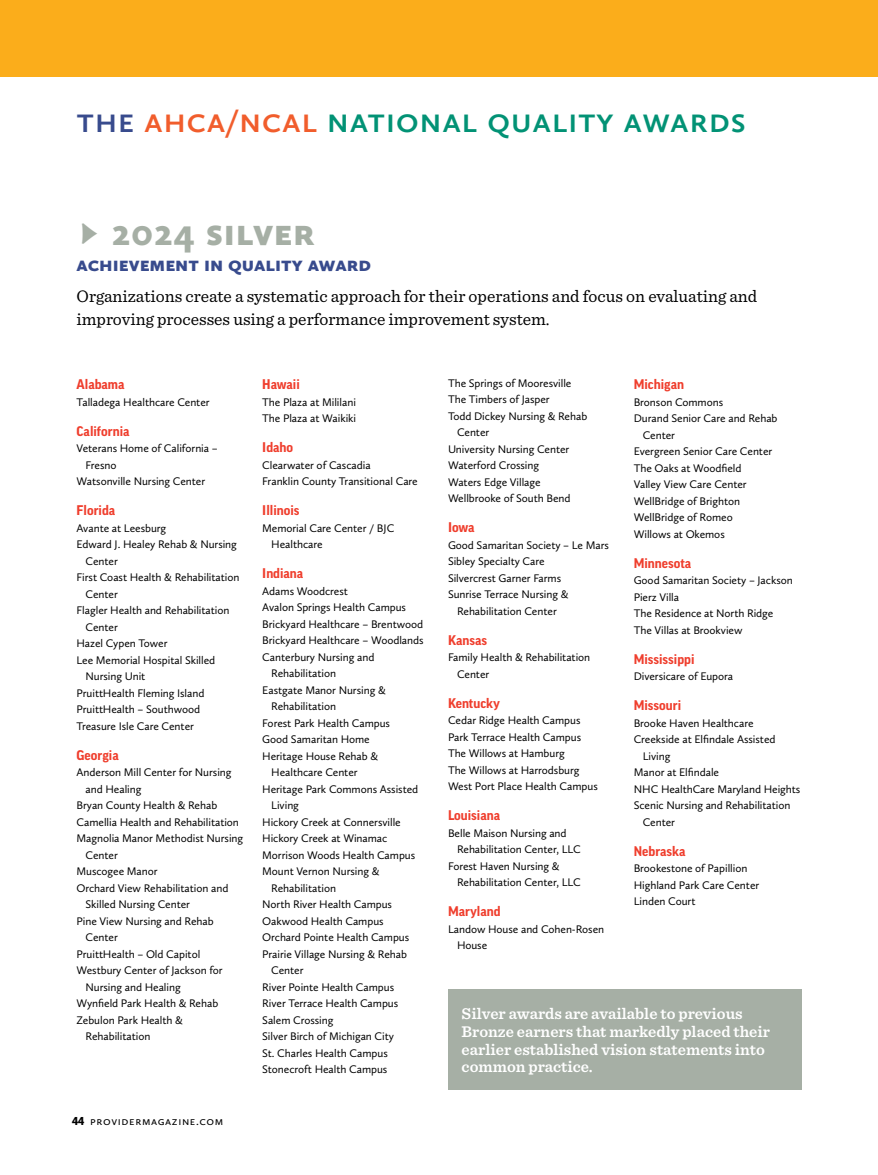
<style>
.page{position:relative;width:878px;height:1175px;background:#fff}
.page>*{position:absolute;margin:0;border:0;box-sizing:border-box;transform-origin:0 0}
.t1{font:900 39px "Calluna Sans";letter-spacing:.02em;color:#a6afa5}
.t2{font:600 36px "Calluna Sans";letter-spacing:.015em;color:#029275}
.t3{font:900 21px "Calluna Sans";color:#384b8d}
.t4{font:17.55px/22.5px "Sentinel";color:#000}
.t5{font:600 16.2px/17.7px "Sentinel";color:#fff}
.t6{font:700 13.5px "Good Pro";color:#ef3e2d}
.t7{font:12px "Calluna Sans";letter-spacing:.05em;color:#000}
.t8{font:11.4px/16.5px "Calluna Sans";letter-spacing:-.005em;color:#000}
.s1{color:#384b8d}
.s2{color:#f15d2c}
.s3{font-weight:900}
</style>
<div class="page">
<div style="left:0;top:0;width:878px;height:76px;background:#fbad1b"></div>
<div style="left:448px;top:988px;width:353px;height:101px;background:#a6afa5"></div>
<h2 class="t2" style="left:76px;top:98px;width:671px"><span class="s1">the</span> <span class="s2">aHCA/NCAL</span> national quality awards</h2>
<h1 class="t1" style="left:76px;top:208px;width:240px">► 2024 silver</h1>
<h3 class="t3" style="left:76px;top:251px;width:296px">achievement in Quality Award</h3>
<h3 class="t4" style="left:76px;top:284px;width:682px">Organizations create a systematic approach for their operations and focus on evaluating and improving processes using a performance improvement system.</h3>
<p class="t6" style="left:76px;top:377px;width:49px">Alabama</p>
<p class="t8" style="left:76px;top:393px;width:135px">Talladega Healthcare Center</p>
<p class="t6" style="left:76px;top:423px;width:54px">California</p>
<p class="t8" style="left:76px;top:440px;width:143px">Veterans Home of California –</p>
<p class="t8" style="left:85px;top:456px;width:32px">Fresno</p>
<p class="t8" style="left:76px;top:473px;width:130px">Watsonville Nursing Center</p>
<p class="t6" style="left:76px;top:503px;width:40px">Florida</p>
<p class="t8" style="left:76px;top:519px;width:91px">Avante at Leesburg</p>
<p class="t8" style="left:76px;top:536px;width:162px">Edward J. Healey Rehab &amp; Nursing</p>
<p class="t8" style="left:85px;top:552px;width:34px">Center</p>
<p class="t8" style="left:76px;top:569px;width:164px">First Coast Health &amp; Rehabilitation</p>
<p class="t8" style="left:85px;top:585px;width:34px">Center</p>
<p class="t8" style="left:76px;top:602px;width:154px">Flagler Health and Rehabilitation</p>
<p class="t8" style="left:85px;top:618px;width:34px">Center</p>
<p class="t8" style="left:76px;top:635px;width:93px">Hazel Cypen Tower</p>
<p class="t8" style="left:76px;top:651px;width:140px">Lee Memorial Hospital Skilled</p>
<p class="t8" style="left:85px;top:668px;width:61px">Nursing Unit</p>
<p class="t8" style="left:76px;top:684px;width:129px">PruittHealth Fleming Island</p>
<p class="t8" style="left:76px;top:701px;width:125px">PruittHealth – Southwood</p>
<p class="t8" style="left:76px;top:717px;width:119px">Treasure Isle Care Center</p>
<p class="t6" style="left:76px;top:747px;width:44px">Georgia</p>
<p class="t8" style="left:76px;top:764px;width:156px">Anderson Mill Center for Nursing</p>
<p class="t8" style="left:85px;top:780px;width:57px">and Healing</p>
<p class="t8" style="left:76px;top:797px;width:142px">Bryan County Health &amp; Rehab</p>
<p class="t8" style="left:76px;top:813px;width:164px">Camellia Health and Rehabilitation</p>
<p class="t8" style="left:76px;top:830px;width:168px">Magnolia Manor Methodist Nursing</p>
<p class="t8" style="left:85px;top:846px;width:34px">Center</p>
<p class="t8" style="left:76px;top:863px;width:83px">Muscogee Manor</p>
<p class="t8" style="left:76px;top:879px;width:153px">Orchard View Rehabilitation and</p>
<p class="t8" style="left:85px;top:896px;width:106px">Skilled Nursing Center</p>
<p class="t8" style="left:76px;top:912px;width:139px">Pine View Nursing and Rehab</p>
<p class="t8" style="left:85px;top:929px;width:34px">Center</p>
<p class="t8" style="left:76px;top:945px;width:125px">PruittHealth – Old Capitol</p>
<p class="t8" style="left:76px;top:962px;width:148px">Westbury Center of Jackson for</p>
<p class="t8" style="left:85px;top:978px;width:97px">Nursing and Healing</p>
<p class="t8" style="left:76px;top:995px;width:143px">Wynfield Park Health &amp; Rehab</p>
<p class="t8" style="left:76px;top:1011px;width:108px">Zebulon Park Health &amp;</p>
<p class="t8" style="left:85px;top:1028px;width:66px">Rehabilitation</p>
<p class="t7" style="left:72px;top:1114px;width:153px"><span class="s3">44</span> providermagazine.com</p>
<p class="t6" style="left:262px;top:377px;width:39px">Hawaii</p>
<p class="t8" style="left:262px;top:393px;width:95px">The Plaza at Mililani<br>The Plaza at Waikiki</p>
<p class="t6" style="left:262px;top:440px;width:32px">Idaho</p>
<p class="t8" style="left:262px;top:456px;width:157px">Clearwater of Cascadia<br>Franklin County Transitional Care</p>
<p class="t6" style="left:262px;top:503px;width:39px">Illinois</p>
<p class="t8" style="left:271px;top:519px;width:125px;text-indent:-9px">Memorial Care Center / BJC<br>Healthcare</p>
<p class="t6" style="left:262px;top:566px;width:42px">Indiana</p>
<p class="t8" style="left:262px;top:582px;width:87px">Adams Woodcrest</p>
<p class="t8" style="left:262px;top:599px;width:145px">Avalon Springs Health Campus</p>
<p class="t8" style="left:262px;top:615px;width:162px">Brickyard Healthcare – Brentwood</p>
<p class="t8" style="left:262px;top:632px;width:163px">Brickyard Healthcare – Woodlands</p>
<p class="t8" style="left:262px;top:648px;width:114px">Canterbury Nursing and</p>
<p class="t8" style="left:271px;top:665px;width:66px">Rehabilitation</p>
<p class="t8" style="left:262px;top:681px;width:125px">Eastgate Manor Nursing &amp;</p>
<p class="t8" style="left:271px;top:698px;width:66px">Rehabilitation</p>
<p class="t8" style="left:262px;top:714px;width:129px">Forest Park Health Campus</p>
<p class="t8" style="left:262px;top:731px;width:109px">Good Samaritan Home</p>
<p class="t8" style="left:262px;top:747px;width:117px">Heritage House Rehab &amp;</p>
<p class="t8" style="left:271px;top:764px;width:88px">Healthcare Center</p>
<p class="t8" style="left:262px;top:780px;width:157px">Heritage Park Commons Assisted</p>
<p class="t8" style="left:271px;top:797px;width:29px">Living</p>
<p class="t8" style="left:262px;top:813px;width:140px">Hickory Creek at Connersville</p>
<p class="t8" style="left:262px;top:830px;width:127px">Hickory Creek at Winamac</p>
<p class="t8" style="left:262px;top:846px;width:154px">Morrison Woods Health Campus</p>
<p class="t8" style="left:262px;top:863px;width:119px">Mount Vernon Nursing &amp;</p>
<p class="t8" style="left:271px;top:879px;width:66px">Rehabilitation</p>
<p class="t8" style="left:262px;top:896px;width:131px">North River Health Campus</p>
<p class="t8" style="left:262px;top:912px;width:123px">Oakwood Health Campus</p>
<p class="t8" style="left:262px;top:929px;width:148px">Orchard Pointe Health Campus</p>
<p class="t8" style="left:262px;top:945px;width:146px">Prairie Village Nursing &amp; Rehab</p>
<p class="t8" style="left:271px;top:962px;width:34px">Center</p>
<p class="t8" style="left:262px;top:978px;width:133px">River Pointe Health Campus</p>
<p class="t8" style="left:262px;top:995px;width:137px">River Terrace Health Campus</p>
<p class="t8" style="left:262px;top:1011px;width:73px">Salem Crossing</p>
<p class="t8" style="left:262px;top:1028px;width:133px">Silver Birch of Michigan City</p>
<p class="t8" style="left:262px;top:1044px;width:127px">St. Charles Health Campus</p>
<p class="t8" style="left:262px;top:1061px;width:127px">Stonecroft Health Campus</p>
<p class="t8" style="left:448px;top:374px;width:125px">The Springs of Mooresville</p>
<p class="t8" style="left:448px;top:391px;width:103px">The Timbers of Jasper</p>
<p class="t8" style="left:448px;top:407px;width:141px">Todd Dickey Nursing &amp; Rehab</p>
<p class="t8" style="left:457px;top:424px;width:34px">Center</p>
<p class="t8" style="left:448px;top:440px;width:123px">University Nursing Center</p>
<p class="t8" style="left:448px;top:457px;width:93px">Waterford Crossing</p>
<p class="t8" style="left:448px;top:473px;width:94px">Waters Edge Village</p>
<p class="t8" style="left:448px;top:490px;width:124px">Wellbrooke of South Bend</p>
<p class="t6" style="left:448px;top:520px;width:28px">Iowa</p>
<p class="t8" style="left:448px;top:536px;width:162px">Good Samaritan Society – Le Mars</p>
<p class="t8" style="left:448px;top:553px;width:98px">Sibley Specialty Care</p>
<p class="t8" style="left:448px;top:569px;width:115px">Silvercrest Garner Farms</p>
<p class="t8" style="left:448px;top:586px;width:122px">Sunrise Terrace Nursing &amp;</p>
<p class="t8" style="left:457px;top:602px;width:101px">Rehabilitation Center</p>
<p class="t6" style="left:448px;top:632px;width:41px">Kansas</p>
<p class="t8" style="left:457px;top:649px;width:135px;text-indent:-9px">Family Health &amp; Rehabilitation<br>Center</p>
<p class="t6" style="left:448px;top:695px;width:54px">Kentucky</p>
<p class="t8" style="left:448px;top:712px;width:151px">Cedar Ridge Health Campus<br>Park Terrace Health Campus<br>The Willows at Hamburg<br>The Willows at Harrodsburg<br>West Port Place Health Campus</p>
<p class="t6" style="left:448px;top:808px;width:53px">Louisiana</p>
<p class="t8" style="left:448px;top:824px;width:120px">Belle Maison Nursing and</p>
<p class="t8" style="left:457px;top:841px;width:125px">Rehabilitation Center, LLC</p>
<p class="t8" style="left:448px;top:857px;width:113px">Forest Haven Nursing &amp;</p>
<p class="t8" style="left:457px;top:874px;width:125px">Rehabilitation Center, LLC</p>
<p class="t6" style="left:448px;top:904px;width:54px">Maryland</p>
<p class="t8" style="left:457px;top:920px;width:149px;text-indent:-9px">Landow House and Cohen-Rosen<br>House</p>
<p class="t6" style="left:633px;top:377px;width:52px">Michigan</p>
<p class="t8" style="left:633px;top:393px;width:91px">Bronson Commons</p>
<p class="t8" style="left:633px;top:410px;width:145px">Durand Senior Care and Rehab</p>
<p class="t8" style="left:642px;top:426px;width:34px">Center</p>
<p class="t8" style="left:633px;top:443px;width:140px">Evergreen Senior Care Center</p>
<p class="t8" style="left:633px;top:459px;width:109px">The Oaks at Woodfield</p>
<p class="t8" style="left:633px;top:476px;width:114px">Valley View Care Center</p>
<p class="t8" style="left:633px;top:492px;width:108px">WellBridge of Brighton</p>
<p class="t8" style="left:633px;top:509px;width:100px">WellBridge of Romeo</p>
<p class="t8" style="left:633px;top:525px;width:93px">Willows at Okemos</p>
<p class="t6" style="left:633px;top:555px;width:59px">Minnesota</p>
<p class="t8" style="left:633px;top:572px;width:161px">Good Samaritan Society – Jackson<br>Pierz Villa<br>The Residence at North Ridge<br>The Villas at Brookview</p>
<p class="t6" style="left:633px;top:651px;width:62px">Mississippi</p>
<p class="t8" style="left:633px;top:668px;width:101px">Diversicare of Eupora</p>
<p class="t6" style="left:633px;top:698px;width:49px">Missouri</p>
<p class="t8" style="left:633px;top:714px;width:121px">Brooke Haven Healthcare</p>
<p class="t8" style="left:633px;top:731px;width:143px">Creekside at Elfindale Assisted</p>
<p class="t8" style="left:642px;top:747px;width:29px">Living</p>
<p class="t8" style="left:633px;top:764px;width:87px">Manor at Elfindale</p>
<p class="t8" style="left:633px;top:780px;width:168px">NHC HealthCare Maryland Heights</p>
<p class="t8" style="left:633px;top:797px;width:158px">Scenic Nursing and Rehabilitation</p>
<p class="t8" style="left:642px;top:813px;width:34px">Center</p>
<p class="t6" style="left:633px;top:843px;width:53px">Nebraska</p>
<p class="t8" style="left:633px;top:860px;width:127px">Brookestone of Papillion<br>Highland Park Care Center<br>Linden Court</p>
<h3 class="t5" style="left:461px;top:1004px;width:310px">Silver awards are available to previous Bronze earners that markedly placed their earlier established vision statements into common practice.</h3>
</div>
